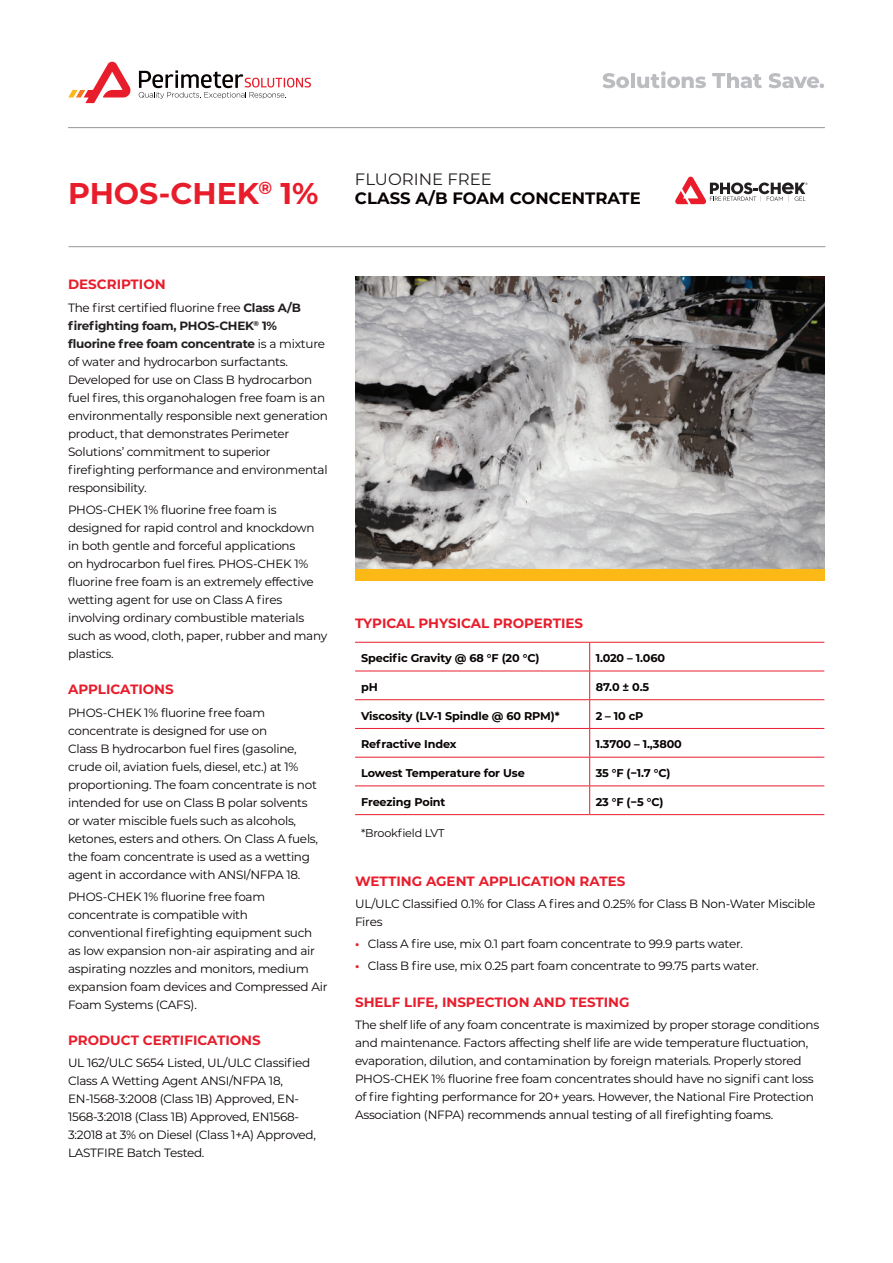
<style>
.page{position:relative;width:893px;height:1263px;background:#fff}
.page>*{position:absolute;margin:0;border:0;box-sizing:border-box;transform-origin:0 0}
.t1{font:700 30px "Montserrat";color:#e81d2c}
.t2{font:700 16.5px "Montserrat";color:#080302}
.t3{font:16.5px "Montserrat";color:#231f20}
.t4{font:700 13.5px "Montserrat";color:#e81d2c}
.t5{font:12px/18px "Montserrat";letter-spacing:-.02em;color:#080302}
.t6{font:700 11.25px "Montserrat";letter-spacing:-.01em;color:#080302}
.t7{font:11.25px "Montserrat";letter-spacing:-.02em;color:#080302}
.s1{font-weight:700;color:#231f20}
.s2{font-weight:700;color:#e81d2c}
</style>
<div class="page">
<svg style="left:139px;top:70px;width:172px;height:29px"></svg>
<svg style="left:68px;top:61px;width:63px;height:42px"></svg>
<div style="left:355px;top:569px;width:470px;height:12px;background:#fcb814"></div>
<img style="left:355px;top:276px;width:470px;height:293px">
<hr style="left:68px;top:127px;width:757px;height:1px;background:#a3a2a5">
<hr style="left:69px;top:246px;width:756px;height:1px;background:#a3a2a5">
<svg style="left:675px;top:177px;width:132px;height:27px"></svg>
<svg style="left:603px;top:73px;width:26px;height:15px"></svg>
<hr style="left:631px;top:73px;width:4px;height:15px;background:#bcbdc0">
<svg style="left:637px;top:71px;width:69px;height:17px"></svg>
<svg style="left:712px;top:73px;width:50px;height:15px"></svg>
<svg style="left:768px;top:73px;width:56px;height:15px"></svg>
<hr style="left:355px;top:642px;width:235px;height:1px;background:#e81d2c">
<hr style="left:590px;top:642px;width:234px;height:1px;background:#e81d2c">
<hr style="left:355px;top:671px;width:235px;height:1px;background:#e81d2c">
<hr style="left:590px;top:671px;width:234px;height:1px;background:#e81d2c">
<hr style="left:355px;top:699px;width:235px;height:1px;background:#e81d2c">
<hr style="left:590px;top:699px;width:234px;height:1px;background:#e81d2c">
<hr style="left:355px;top:728px;width:235px;height:1px;background:#e81d2c">
<hr style="left:590px;top:728px;width:234px;height:1px;background:#e81d2c">
<hr style="left:355px;top:757px;width:235px;height:1px;background:#e81d2c">
<hr style="left:590px;top:757px;width:234px;height:1px;background:#e81d2c">
<hr style="left:355px;top:785px;width:235px;height:1px;background:#e81d2c">
<hr style="left:590px;top:785px;width:234px;height:1px;background:#e81d2c">
<hr style="left:355px;top:814px;width:235px;height:1px;background:#e81d2c">
<hr style="left:590px;top:814px;width:234px;height:1px;background:#e81d2c">
<svg style="left:589px;top:643px;width:1px;height:171px"></svg>
<h1 class="t1" style="left:68px;top:179px;width:252px">PHOS‑CHEK<sup>®</sup> 1%</h1>
<h2 class="t3" style="left:355px;top:171px;width:138px">FLUORINE FREE</h2>
<h2 class="t2" style="left:355px;top:190px;width:287px">CLASS A/B FOAM CONCENTRATE</h2>
<p class="t4" style="left:68px;top:278px;width:99px">DESCRIPTION</p>
<p class="t5" style="left:68px;top:299px;width:261px">The first certified fluorine free <span class="s1">Class A/B firefighting foam, PHOS‑CHEK</span><sup>®</sup> <span class="s1">1%<br>fluorine free foam concentrate</span> is a mixture of water and hydrocarbon surfactants.<br>Developed for use on Class B hydrocarbon fuel fires, this organohalogen free foam is an environmentally responsible next generation product, that demonstrates Perimeter Solutions’ commitment to superior firefighting performance and environmental responsibility.</p>
<p class="t5" style="left:68px;top:501px;width:261px">PHOS‑CHEK 1% fluorine free foam is designed for rapid control and knockdown in both gentle and forceful applications<br>on hydrocarbon fuel fires. PHOS‑CHEK 1% fluorine free foam is an extremely effective wetting agent for use on Class A fires involving ordinary combustible materials such as wood, cloth, paper, rubber and many plastics.</p>
<p class="t4" style="left:68px;top:683px;width:107px">APPLICATIONS</p>
<p class="t5" style="left:68px;top:704px;width:252px">PHOS‑CHEK 1% fluorine free foam concentrate is designed for use on<br>Class B hydrocarbon fuel fires (gasoline, crude oil, aviation fuels, diesel, etc.) at 1% proportioning. The foam concentrate is not intended for use on Class B polar solvents or water miscible fuels such as alcohols, ketones, esters and others. On Class A fuels, the foam concentrate is used as a wetting agent in accordance with ANSI/NFPA 18.</p>
<p class="t5" style="left:68px;top:888px;width:261px">PHOS‑CHEK 1% fluorine free foam concentrate is compatible with<br>conventional firefighting equipment such as low expansion non‑air aspirating and air aspirating nozzles and monitors, medium expansion foam devices and Compressed Air Foam Systems (CAFS).</p>
<p class="t4" style="left:68px;top:1034px;width:194px">PRODUCT CERTIFICATIONS</p>
<p class="t5" style="left:68px;top:1054px;width:249px">UL 162/ULC S654 Listed, UL/ULC Classified Class A Wetting Agent ANSI/NFPA 18, EN‑1568‑3:2008 (Class 1B) Approved, EN‑ 1568‑3:2018 (Class 1B) Approved, EN1568‑ 3:2018 at 3% on Diesel (Class 1+A) Approved, LASTFIRE Batch Tested.</p>
<p class="t4" style="left:355px;top:617px;width:230px">TYPICAL PHYSICAL PROPERTIES</p>
<p class="t6" style="left:361px;top:653px;width:180px">Specific Gravity @ 68 °F (20 °C)</p>
<p class="t6" style="left:596px;top:653px;width:71px">1.020 – 1.060</p>
<p class="t6" style="left:361px;top:681px;width:18px">pH</p>
<p class="t6" style="left:596px;top:681px;width:55px">87.0 ± 0.5</p>
<p class="t6" style="left:361px;top:710px;width:200px">Viscosity (LV‑1 Spindle @ 60 RPM)*</p>
<p class="t6" style="left:596px;top:710px;width:49px">2 – 10 cP</p>
<p class="t6" style="left:361px;top:739px;width:97px">Refractive Index</p>
<p class="t6" style="left:596px;top:739px;width:88px">1.3700 – 1.,3800</p>
<p class="t6" style="left:361px;top:767px;width:165px">Lowest Temperature for Use</p>
<p class="t6" style="left:596px;top:767px;width:76px">35 °F (−1.7 °C)</p>
<p class="t6" style="left:361px;top:796px;width:86px">Freezing Point</p>
<p class="t6" style="left:596px;top:796px;width:69px">23 °F (−5 °C)</p>
<p class="t7" style="left:361px;top:828px;width:85px">*Brookfield LVT</p>
<p class="t4" style="left:355px;top:874px;width:272px">WETTING AGENT APPLICATION RATES</p>
<p class="t5" style="left:355px;top:895px;width:462px">UL/ULC Classified 0.1% for Class A fires and 0.25% for Class B Non‑Water Miscible<br>Fires</p>
<p class="t5" style="left:355px;top:935px;width:389px"><span class="s2">•</span> Class A fire use, mix 0.1 part foam concentrate to 99.9 parts water.</p>
<p class="t5" style="left:355px;top:957px;width:405px"><span class="s2">•</span> Class B fire use, mix 0.25 part foam concentrate to 99.75 parts water.</p>
<p class="t4" style="left:355px;top:995px;width:276px">SHELF LIFE, INSPECTION AND TESTING</p>
<p class="t5" style="left:355px;top:1016px;width:466px">The shelf life of any foam concentrate is maximized by proper storage conditions and maintenance. Factors affecting shelf life are wide temperature fluctuation, evaporation, dilution, and contamination by foreign materials. Properly stored PHOS‑CHEK 1% fluorine free foam concentrates should have no signifi cant loss of fire fighting performance for 20+ years. However, the National Fire Protection Association (NFPA) recommends annual testing of all firefighting foams.</p>
</div>
